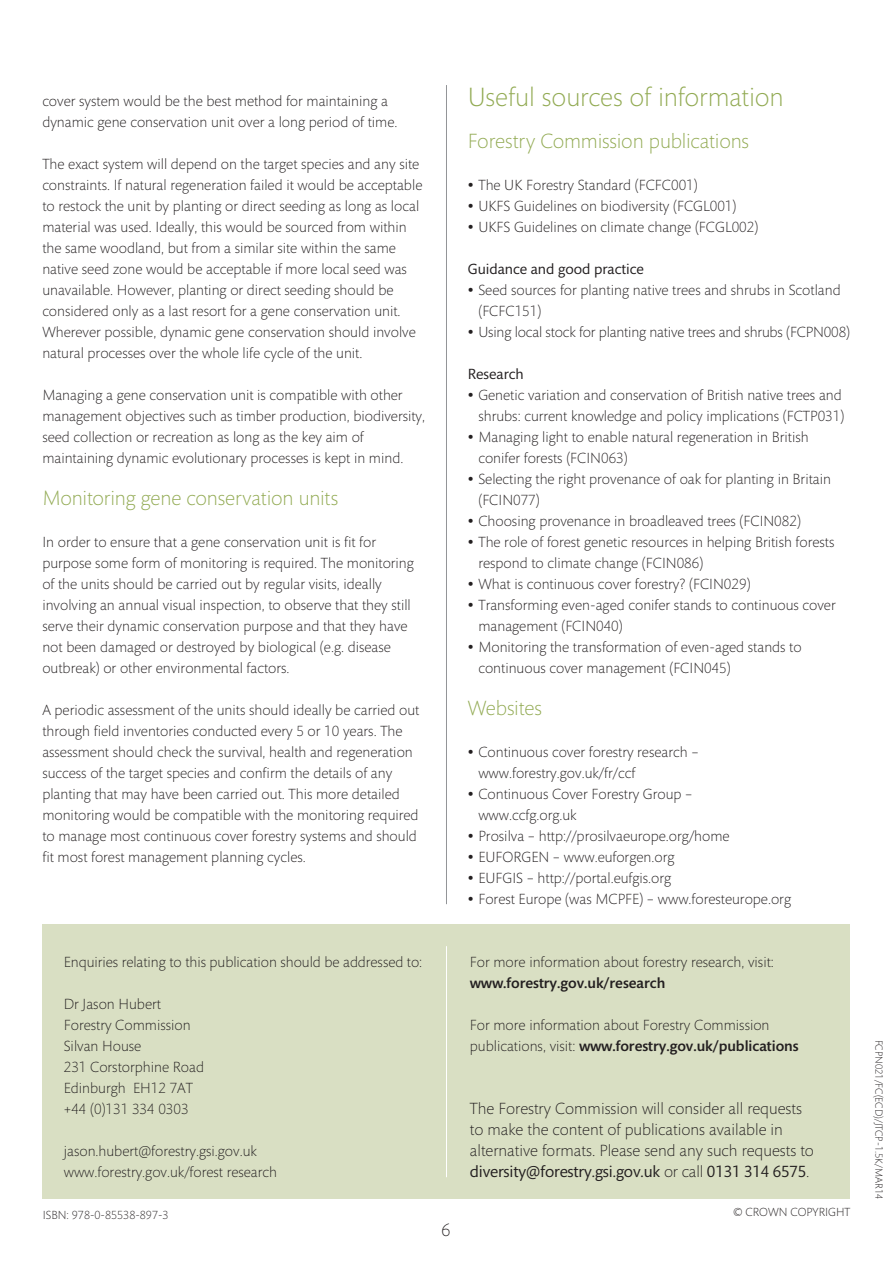
<style>
.page{position:relative;width:893px;height:1263px;background:#fff}
.page>*{position:absolute;margin:0;border:0;box-sizing:border-box;transform-origin:0 0}
.t1{font:300 27px "Mundo Sans";letter-spacing:-.005em;color:#92aa53}
.fc-h2{font:300 21px "Mundo Sans";letter-spacing:-.01em;color:#92aa53}
.t2{font:300 18px "Mundo Sans";color:#231f20}
.t3{font:300 16.5px/21px "Mundo Sans";color:#231f20}
.fc-b-body{font:300 15px/21px "Mundo Sans";color:#231f20}
.t4{font:15px "Mundo Sans";color:#231f20}
.t5{font:500 15px "Mundo Sans";color:#231f20}
.t6{font:300 12px "Mundo Sans";color:#231f20}
.t7{font:300 10.5px "Mundo Sans";color:#231f20}
.s1{font-size:24px}
.s2{font-weight:500}
.s3{font-weight:400}
</style>
<div class="page">
<div style="left:43px;top:924px;width:807px;height:274px;background:#d9dfc3"></div>
<hr style="left:446px;top:85px;width:1px;height:819px;background:#939598">
<hr style="left:446px;top:946px;width:1px;height:231px;background:#fff">
<p class="fc-b-body" style="left:42px;top:91px;width:357px">cover system would be the best method for maintaining a dynamic gene conservation unit over a long period of time.</p>
<p class="fc-b-body" style="left:42px;top:154px;width:382px">The exact system will depend on the target species and any site constraints. If natural regeneration failed it would be acceptable to restock the unit by planting or direct seeding as long as local material was used. Ideally, this would be sourced from within the same woodland, but from a similar site within the same native seed zone would be acceptable if more local seed was unavailable. However, planting or direct seeding should be considered only as a last resort for a gene conservation unit.<br>Wherever possible, dynamic gene conservation should involve natural processes over the whole life cycle of the unit.</p>
<p class="fc-b-body" style="left:42px;top:385px;width:384px">Managing a gene conservation unit is compatible with other management objectives such as timber production, biodiversity, seed collection or recreation as long as the key aim of maintaining dynamic evolutionary processes is kept in mind.</p>
<p class="fc-h2" style="left:42px;top:487px;width:298px">Monitoring gene conservation units</p>
<p class="fc-b-body" style="left:42px;top:532px;width:373px">In order to ensure that a gene conservation unit is fit for purpose some form of monitoring is required. The monitoring of the units should be carried out by regular visits, ideally involving an annual visual inspection, to observe that they still serve their dynamic conservation purpose and that they have not been damaged or destroyed by biological (e.g. disease outbreak) or other environmental factors.</p>
<p class="fc-b-body" style="left:42px;top:700px;width:379px">A periodic assessment of the units should ideally be carried out through field inventories conducted every 5 or 10 years. The assessment should check the survival, health and regeneration success of the target species and confirm the details of any planting that may have been carried out. This more detailed monitoring would be compatible with the monitoring required to manage most continuous cover forestry systems and should fit most forest management planning cycles.</p>
<p class="fc-b-body" style="left:64px;top:952px;width:360px">Enquiries relating to this publication should be addressed to:</p>
<p class="fc-b-body" style="left:64px;top:994px;width:142px">Dr Jason Hubert<br>Forestry Commission<br>Silvan House<br>231 Corstorphine Road<br>Edinburgh EH12 7AT +44 (0)131 334 0303</p>
<p class="fc-b-body" style="left:64px;top:1141px;width:215px">jason.hubert@forestry.gsi.gov.uk www.forestry.gov.uk/forest research</p>
<h1 class="t1" style="left:468px;top:83px;width:317px">Useful sources of information</h1>
<h2 class="fc-h2" style="left:468px;top:130px;width:283px">Forestry Commission publications</h2>
<p class="fc-b-body" style="left:468px;top:175px;width:232px"><span class="s1">•</span> The UK Forestry Standard (FCFC001)</p>
<p class="fc-b-body" style="left:468px;top:196px;width:270px"><span class="s1">•</span> UKFS Guidelines on biodiversity (FCGL001)</p>
<p class="fc-b-body" style="left:468px;top:217px;width:292px"><span class="s1">•</span> UKFS Guidelines on climate change (FCGL002)</p>
<p class="t4" style="left:468px;top:261px;width:178px">Guidance and good practice</p>
<p class="fc-b-body" style="left:478px;top:280px;width:364px;text-indent:-11px"><span class="s1">•</span> Seed sources for planting native trees and shrubs in Scotland (FCFC151)</p>
<p class="fc-b-body" style="left:468px;top:322px;width:384px"><span class="s1">•</span> Using local stock for planting native trees and shrubs (FCPN008)</p>
<p class="t4" style="left:468px;top:366px;width:58px">Research</p>
<p class="fc-b-body" style="left:468px;top:385px;width:378px;text-align:right"><span class="s1">•</span> Genetic variation and conservation of British native trees and shrubs: current knowledge and policy implications (FCTP031)</p>
<p class="fc-b-body" style="left:478px;top:427px;width:332px;text-indent:-11px"><span class="s1">•</span> Managing light to enable natural regeneration in British conifer forests (FCIN063)</p>
<p class="fc-b-body" style="left:478px;top:469px;width:354px;text-indent:-11px"><span class="s1">•</span> Selecting the right provenance of oak for planting in Britain (FCIN077)</p>
<p class="fc-b-body" style="left:468px;top:511px;width:335px"><span class="s1">•</span> Choosing provenance in broadleaved trees (FCIN082)</p>
<p class="fc-b-body" style="left:478px;top:532px;width:358px;text-indent:-11px"><span class="s1">•</span> The role of forest genetic resources in helping British forests respond to climate change (FCIN086)</p>
<p class="fc-b-body" style="left:468px;top:574px;width:284px"><span class="s1">•</span> What is continuous cover forestry? (FCIN029)</p>
<p class="fc-b-body" style="left:478px;top:595px;width:359px;text-indent:-11px"><span class="s1">•</span> Transforming even-aged conifer stands to continuous cover management (FCIN040)</p>
<p class="fc-b-body" style="left:478px;top:637px;width:325px;text-indent:-11px"><span class="s1">•</span> Monitoring the transformation of even-aged stands to continuous cover management (FCIN045)</p>
<h2 class="fc-h2" style="left:468px;top:697px;width:76px">Websites</h2>
<p class="fc-b-body" style="left:478px;top:742px;width:222px;text-indent:-11px"><span class="s1">•</span> Continuous cover forestry research – www.forestry.gov.uk/fr/ccf</p>
<p class="fc-b-body" style="left:478px;top:784px;width:216px;text-indent:-11px"><span class="s1">•</span> Continuous Cover Forestry Group – www.ccfg.org.uk</p>
<p class="fc-b-body" style="left:468px;top:826px;width:263px"><span class="s1">•</span> Prosilva – http://prosilvaeurope.org/home</p>
<p class="fc-b-body" style="left:468px;top:847px;width:208px"><span class="s1">•</span> EUFORGEN – www.euforgen.org</p>
<p class="fc-b-body" style="left:468px;top:868px;width:205px"><span class="s1">•</span> EUFGIS – http://portal.eufgis.org</p>
<p class="fc-b-body" style="left:468px;top:889px;width:325px"><span class="s1">•</span> Forest Europe (was MCPFE) – www.foresteurope.org</p>
<p class="fc-b-body" style="left:470px;top:952px;width:305px">For more information about forestry research, visit:</p>
<p class="t5" style="left:470px;top:975px;width:197px">www.forestry.gov.uk/research</p>
<p class="fc-b-body" style="left:470px;top:1015px;width:330px">For more information about Forestry Commission publications, visit: <span class="s2">www.forestry.gov.uk/publications</span></p>
<p class="t3" style="left:470px;top:1099px;width:346px">The Forestry Commission will consider all requests to make the content of publications available in alternative formats. Please send any such requests to <span class="s3">diversity@forestry.gsi.gov.uk</span> or call <span class="s3">0131 314 6575</span>.</p>
<p class="t6" style="left:43px;top:1209px;width:127px">ISBN: 978-0-85538-897-3</p>
<p class="t6" style="left:733px;top:1205px;width:118px">© CROWN COPYRIGHT</p>
<p class="t2" style="left:442px;top:1221px;width:11px">6</p>
<p class="t7" style="left:884px;top:1039px;width:161px;rotate:90deg">FCPN021/FC(ECD)/JTCP-1.5K/MAR14</p>
</div>
